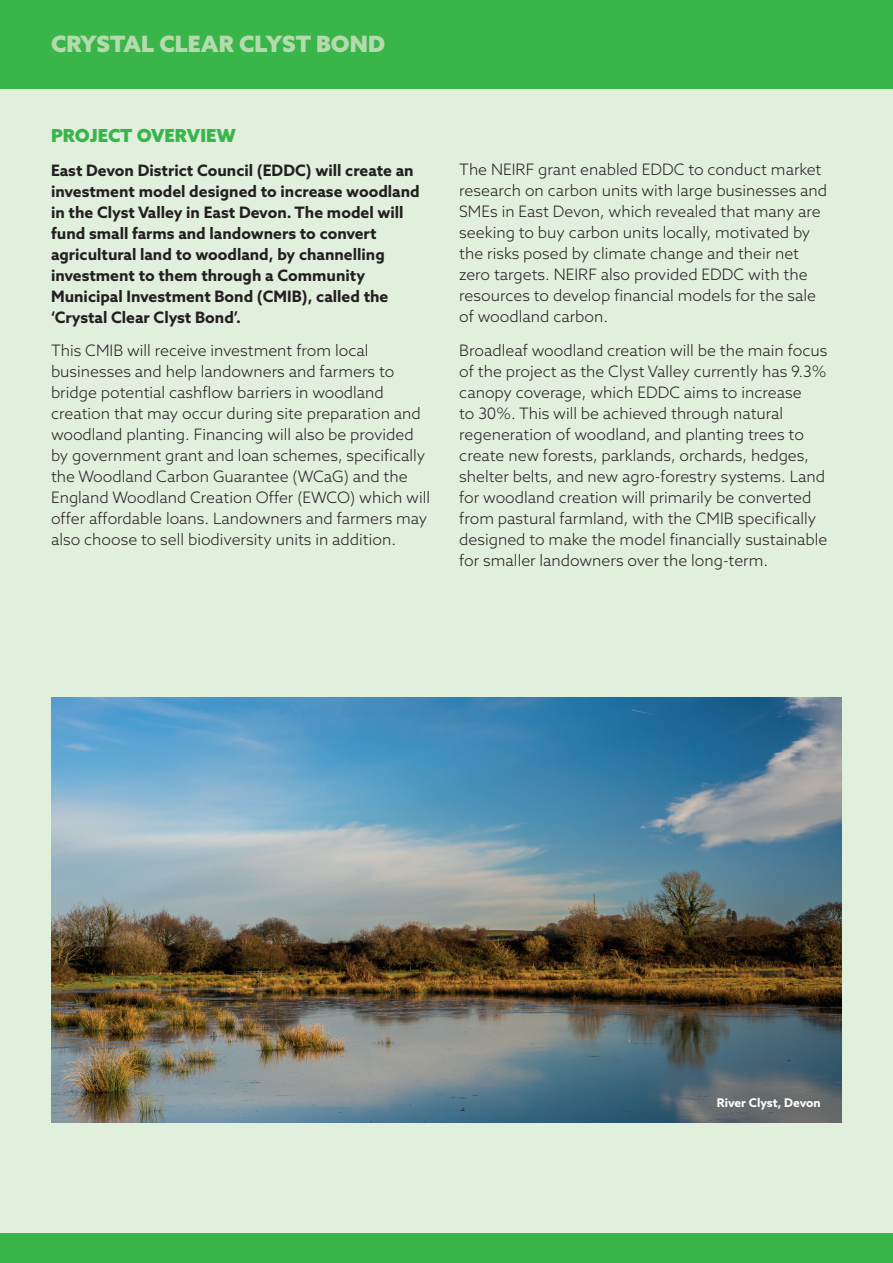
<style>
.page{position:relative;width:893px;height:1263px;background:#fff}
.page>*{position:absolute;margin:0;border:0;box-sizing:border-box;transform-origin:0 0}
.t1{font:900 22.5px "Azo Sans";color:#b4dbae}
.t2{font:900 18px "Azo Sans";color:#3ab54a}
.t3{font:300 15.75px/21px "Azo Sans";color:#231f20}
.t4{font:700 15.75px/21px "Azo Sans";color:#231f20}
.t5{font:700 12px "Azo Sans";color:#fff}
</style>
<div class="page">
<div style="left:0;top:0;width:893px;height:89px;background:#3ab54a"></div>
<div style="left:0;top:1233px;width:893px;height:30px;background:#3ab54a"></div>
<div style="left:0;top:89px;width:893px;height:1144px;background:#e1efdd"></div>
<img style="left:51px;top:697px;width:791px;height:426px">
<h1 class="t1" style="left:51px;top:29px;width:336px">CRYSTAL CLEAR CLYST BOND</h1>
<p class="t2" style="left:51px;top:123px;width:186px">PROJECT OVERVIEW</p>
<p class="t4" style="left:51px;top:159px;width:370px">East Devon District Council (EDDC) will create an investment model designed to increase woodland in the Clyst Valley in East Devon. The model will fund small farms and landowners to convert agricultural land to woodland, by channelling investment to them through a Community Municipal Investment Bond (CMIB), called the ‘Crystal Clear Clyst Bond’.</p>
<p class="t3" style="left:51px;top:340px;width:380px">This CMIB will receive investment from local businesses and help landowners and farmers to bridge potential cashflow barriers in woodland creation that may occur during site preparation and woodland planting. Financing will also be provided by government grant and loan schemes, specifically the Woodland Carbon Guarantee (WCaG) and the England Woodland Creation Offer (EWCO) which will offer affordable loans. Landowners and farmers may also choose to sell biodiversity units in addition.</p>
<p class="t3" style="left:459px;top:159px;width:369px">The NEIRF grant enabled EDDC to conduct market research on carbon units with large businesses and SMEs in East Devon, which revealed that many are seeking to buy carbon units locally, motivated by the risks posed by climate change and their net zero targets. NEIRF also provided EDDC with the resources to develop financial models for the sale of woodland carbon.</p>
<p class="t3" style="left:459px;top:339px;width:370px">Broadleaf woodland creation will be the main focus of the project as the Clyst Valley currently has 9.3% canopy coverage, which EDDC aims to increase<br>to 30%. This will be achieved through natural regeneration of woodland, and planting trees to create new forests, parklands, orchards, hedges, shelter belts, and new agro-forestry systems. Land for woodland creation will primarily be converted from pastural farmland, with the CMIB specifically designed to make the model financially sustainable for smaller landowners over the long-term.</p>
<p class="t5" style="left:717px;top:1094px;width:105px">River Clyst, Devon</p>
</div>
